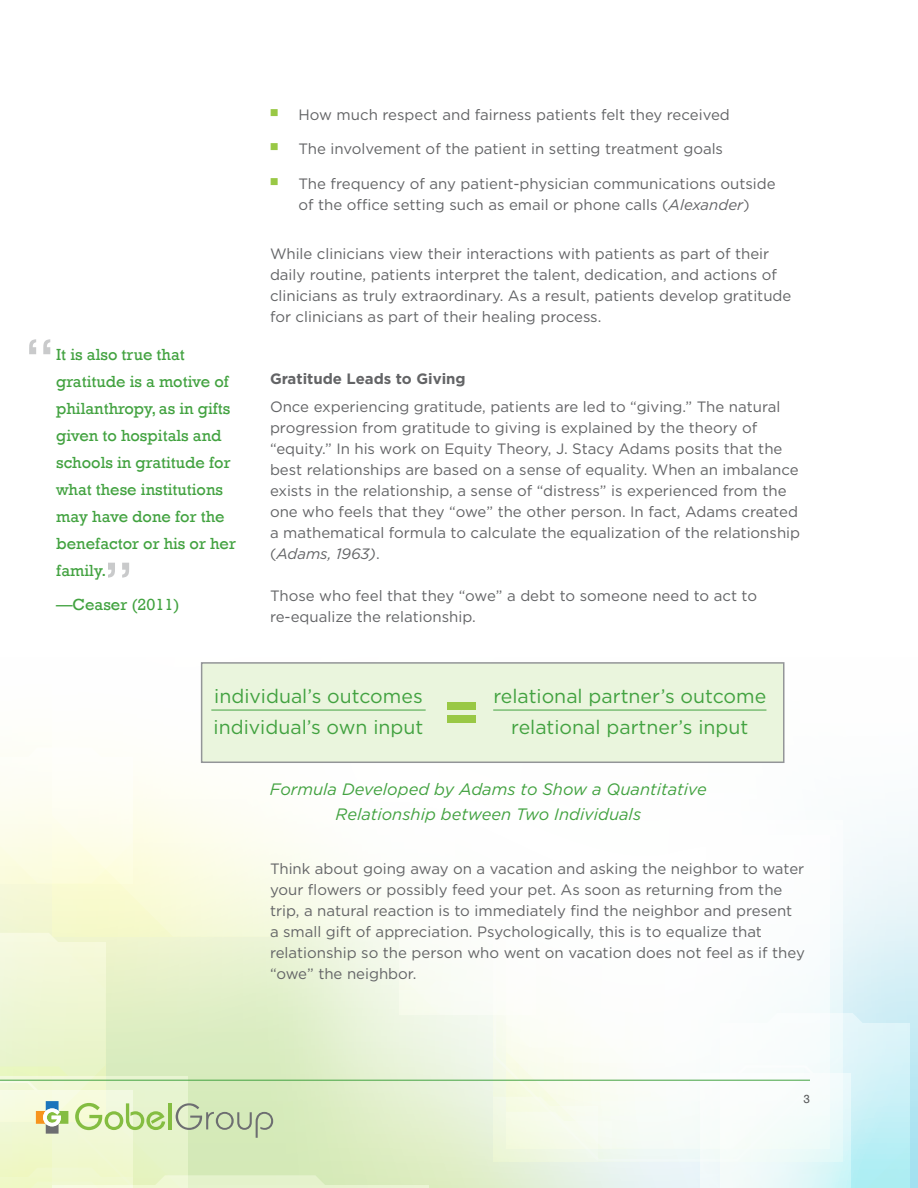
<style>
.page{position:relative;width:918px;height:1188px;background:#fff}
.page>*{position:absolute;margin:0;border:0;box-sizing:border-box;transform-origin:0 0}
.t1{font:19.5px/31.5px "Gotham";color:#42a240}
.t2{font:16.5px/27px "Rockwell";color:#42a240}
.t3{font:italic 16.5px/25.5px "Gotham";color:#42a240;text-align:center}
.t4{font:15px/21px "Gotham";color:#636466}
.t5{font:700 15px "Gotham";color:#636466}
.t6{font:12px "Rockwell";color:#58595b}
.s1{font-style:italic}
</style>
<div class="page">
<svg style="left:535px;top:723px;width:383px;height:465px"></svg>
<svg style="left:535px;top:813px;width:307px;height:348px"></svg>
<svg style="left:701px;top:1013px;width:208px;height:175px"></svg>
<hr style="left:0;top:1080px;width:810px;height:1px;background:#42a240">
<svg style="left:0;top:748px;width:535px;height:440px"></svg>
<div style="left:201px;top:662px;width:583px;height:101px;background:#eaf5dd;border:2px solid #939598"></div>
<hr style="left:211px;top:710px;width:215px;height:1px;background:#42a240">
<hr style="left:493px;top:710px;width:273px;height:1px;background:#42a240">
<div style="left:447px;top:702px;width:28px;height:8px;background:#99c845"></div>
<div style="left:447px;top:715px;width:28px;height:8px;background:#99c845"></div>
<svg style="left:29px;top:339px;width:21px;height:15px"></svg>
<svg style="left:108px;top:563px;width:21px;height:15px"></svg>
<p class="t2" style="left:56px;top:341px;width:181px">It is also true that gratitude is a motive of philanthropy, as in gifts given to hospitals and schools in gratitude for what these institutions may have done for the benefactor or his or her family.</p>
<p class="t2" style="left:56px;top:591px;width:125px">—Ceaser (2011)</p>
<p class="t4" style="left:270px;top:104px;width:461px"><sup>■</sup> How much respect and fairness patients felt they received</p>
<p class="t4" style="left:270px;top:138px;width:455px"><sup>■</sup> The involvement of the patient in setting treatment goals</p>
<p class="t4" style="left:270px;top:173px;width:507px;text-align:center"><sup>■</sup> The frequency of any patient-physician communications outside of the office setting such as email or phone calls (<span class="s1">Alexander</span>)</p>
<p class="t4" style="left:270px;top:243px;width:523px">While clinicians view their interactions with patients as part of their daily routine, patients interpret the talent, dedication, and actions of clinicians as truly extraordinary. As a result, patients develop gratitude for clinicians as part of their healing process.</p>
<p class="t5" style="left:270px;top:369px;width:197px">Gratitude Leads to Giving</p>
<p class="t4" style="left:270px;top:396px;width:532px">Once experiencing gratitude, patients are led to “giving.” The natural progression from gratitude to giving is explained by the theory of “equity.” In his work on Equity Theory, J. Stacy Adams posits that the best relationships are based on a sense of equality. When an imbalance exists in the relationship, a sense of “distress” is experienced from the one who feels that they “owe” the other person. In fact, Adams created a mathematical formula to calculate the equalization of the relationship (<span class="s1">Adams, 1963)</span>.</p>
<p class="t4" style="left:270px;top:585px;width:489px">Those who feel that they “owe” a debt to someone need to act to re-equalize the relationship.</p>
<h1 class="t1" style="left:214px;top:680px;width:211px">individual’s outcomes individual’s own input</h1>
<h1 class="t1" style="left:493px;top:680px;width:274px;text-align:center">relational partner’s outcome relational partner’s input</h1>
<p class="t3" style="left:270px;top:776px;width:439px">Formula Developed by Adams to Show a Quantitative<br>Relationship between Two Individuals</p>
<p class="t4" style="left:270px;top:858px;width:536px">Think about going away on a vacation and asking the neighbor to water your flowers or possibly feed your pet. As soon as returning from the trip, a natural reaction is to immediately find the neighbor and present<br>a small gift of appreciation. Psychologically, this is to equalize that relationship so the person who went on vacation does not feel as if they “owe” the neighbor.</p>
<p class="t6" style="left:803px;top:1092px;width:8px">3</p>
</div>
